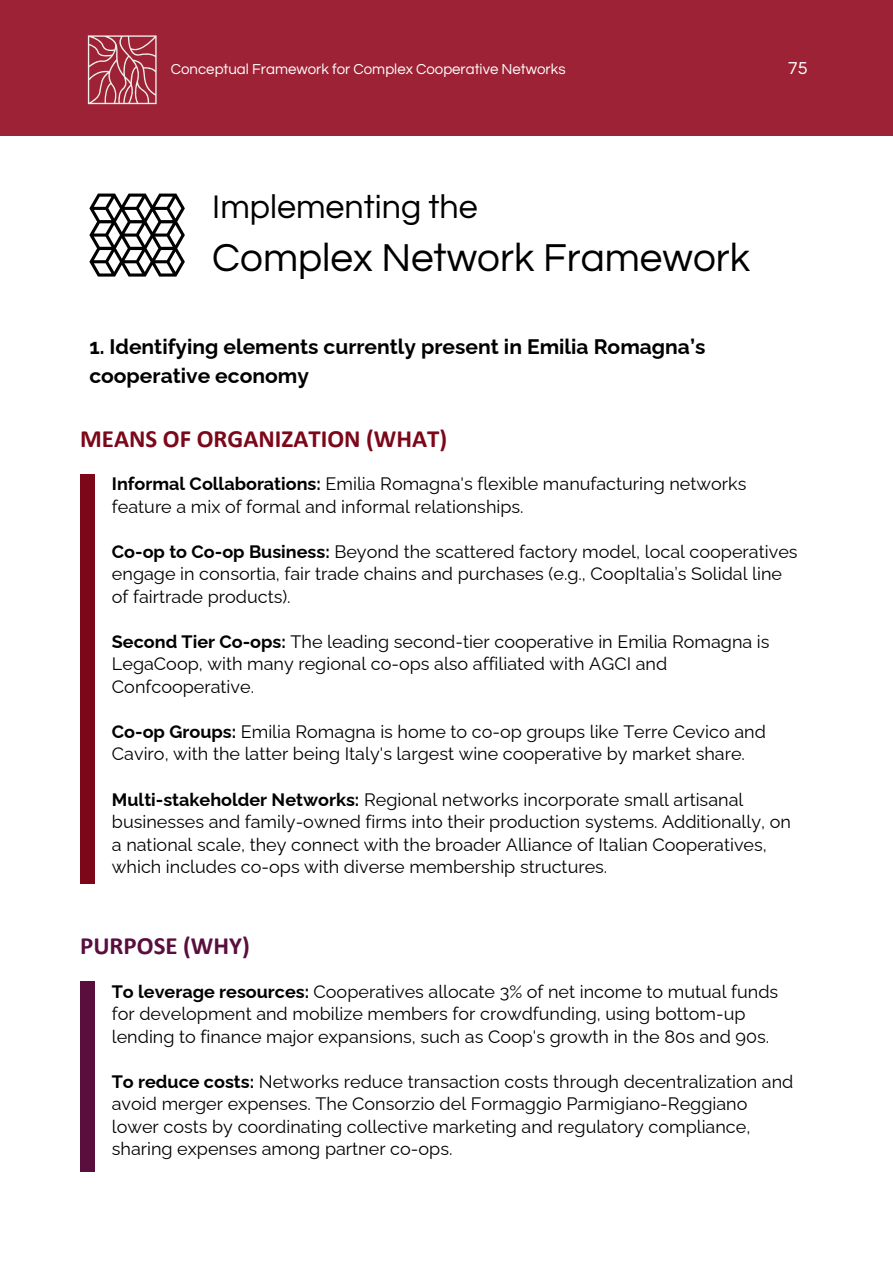
<style>
.page{position:relative;width:893px;height:1264px;background:#fff}
.page>*{position:absolute;margin:0;border:0;box-sizing:border-box;transform-origin:0 0}
.t1{font:40.5px "Questrial";color:#000}
.t2{font:34.05px "Questrial";color:#000}
.t3{font:700 24.9px "Calibri";color:#7b0719}
.t4{font:700 24.9px "Calibri";color:#590e3e}
.t5{font:700 21px/29.2px "Raleway";color:#000}
.t6{font:18px/22.5px "Raleway";color:#000}
.t7{font:18px "Questrial";color:#fefefe}
.t8{font:15px "Questrial";color:#fefefe}
.s1{font-weight:700}
</style>
<div class="page">
<div style="left:0;top:0;width:892px;height:136px;background:#9d2235"></div>
<svg style="left:88px;top:35px;width:68px;height:69px"></svg>
<svg style="left:89px;top:193px;width:96px;height:83px"></svg>
<div style="left:80px;top:474px;width:15px;height:410px;background:#7b0719"></div>
<div style="left:80px;top:981px;width:15px;height:190px;background:#590e3e"></div>
<p class="t8" style="left:171px;top:62px;width:396px">Conceptual Framework for Complex Cooperative Networks</p>
<p class="t7" style="left:787px;top:60px;width:21px">75</p>
<p class="t2" style="left:212px;top:190px;width:267px">Implementing the</p>
<p class="t1" style="left:212px;top:238px;width:539px">Complex Network Framework</p>
<p class="t5" style="left:89px;top:331px;width:617px">1. Identifying elements currently present in Emilia Romagna’s cooperative economy</p>
<h4 class="t3" style="left:80px;top:429px;width:368px">MEANS OF ORGANIZATION (WHAT)</h4>
<h1 class="t6" style="left:112px;top:473px;width:636px"><span class="s1">Informal Collaborations:</span> Emilia Romagna's flexible manufacturing networks feature a mix of formal and informal relationships.</h1>
<h3 class="t6" style="left:112px;top:540px;width:687px"><span class="s1">Co-op to Co-op Business:</span> Beyond the scattered factory model, local cooperatives engage in consortia, fair trade chains and purchases (e.g., CoopItalia’s Solidal line of fairtrade products).</h3>
<h2 class="t6" style="left:112px;top:630px;width:659px"><span class="s1">Second Tier Co-ops:</span> The leading second-tier cooperative in Emilia Romagna is<br>LegaCoop, with many regional co-ops also affiliated with AGCI and<br>Confcooperative.</h2>
<h4 class="t6" style="left:112px;top:720px;width:655px"><span class="s1">Co-op Groups:</span> Emilia Romagna is home to co-op groups like Terre Cevico and<br>Caviro, with the latter being Italy's largest wine cooperative by market share.</h4>
<h4 class="t6" style="left:112px;top:788px;width:680px"><span class="s1">Multi-stakeholder Networks:</span> Regional networks incorporate small artisanal businesses and family-owned firms into their production systems. Additionally, on a national scale, they connect with the broader Alliance of Italian Cooperatives, which includes co-ops with diverse membership structures.</h4>
<h2 class="t4" style="left:80px;top:935px;width:171px">PURPOSE (WHY)</h2>
<h4 class="t6" style="left:112px;top:979px;width:668px"><span class="s1">To leverage resources:</span> Cooperatives allocate 3% of net income to mutual funds for development and mobilize members for crowdfunding, using bottom-up lending to finance major expansions, such as Coop's growth in the 80s and 90s.</h4>
<h4 class="t6" style="left:112px;top:1069px;width:683px"><span class="s1">To reduce costs:</span> Networks reduce transaction costs through decentralization and avoid merger expenses. The Consorzio del Formaggio Parmigiano-Reggiano lower costs by coordinating collective marketing and regulatory compliance, sharing expenses among partner co-ops.</h4>
</div>
